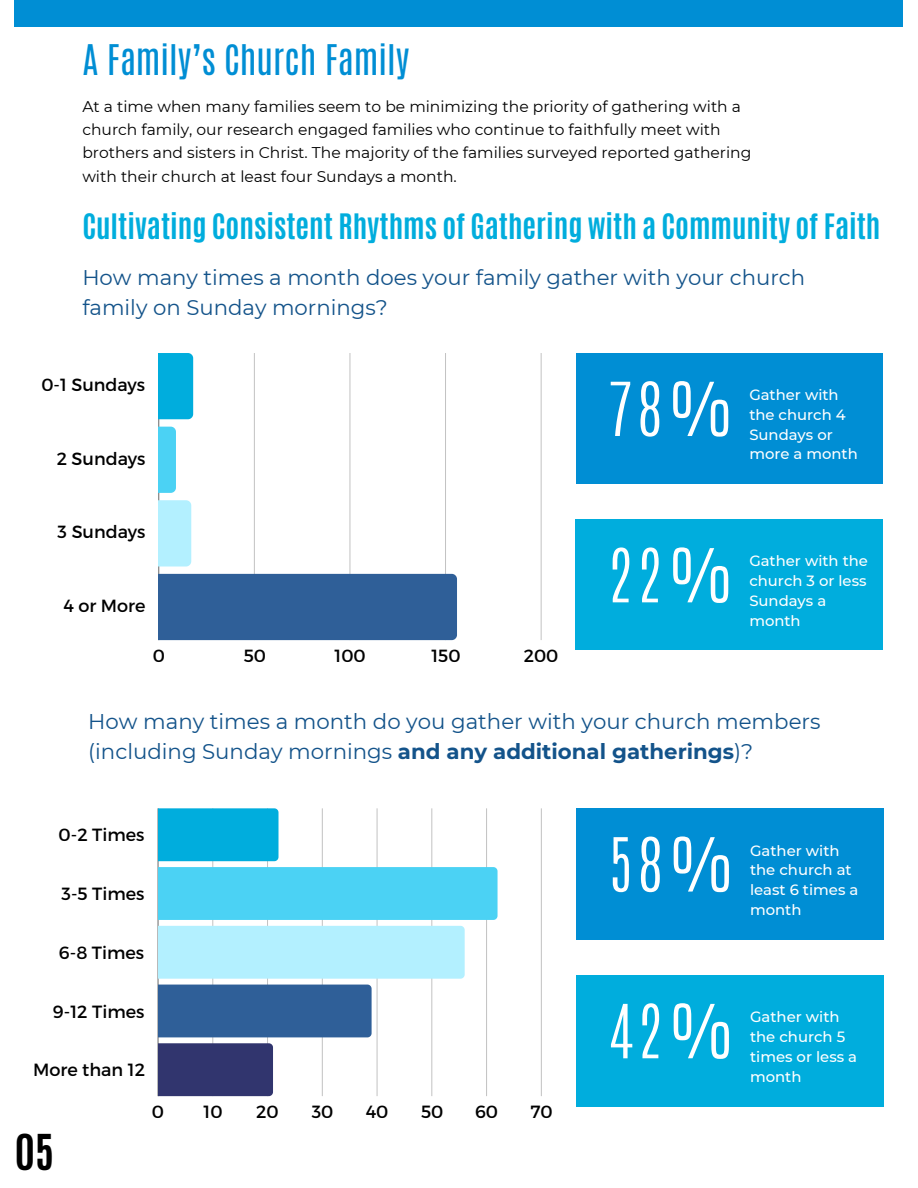
<style>
.page{position:relative;width:918px;height:1188px;background:#fff}
.page>*{position:absolute;margin:0;border:0;box-sizing:border-box;transform-origin:0 0}
.t1{font:300 63.3px "Antonio";color:#fff}
.t2{font:300 63.15px "Antonio";color:#fff}
.t3{font:700 41.25px "Antonio";color:#000}
.t4{font:35.25px "Antonio";color:#008ed4}
.t5{font:700 29.25px "Antonio";color:#00addd}
.t6{font:21.3px/29.2px "Montserrat";color:#13538a}
.t7{font:17.7px "Montserrat";color:#000}
.t8{font:17.55px "Montserrat";color:#000}
.t9{font:15.45px/23.2px "Montserrat";color:#000}
.t10{font:500 14.85px/19.8px "Montserrat";color:#fff}
.s1{font-weight:700}
</style>
<div class="page">
<div style="left:15px;top:0;width:888px;height:27px;background:#008ed4"></div>
<div style="left:576px;top:808px;width:307px;height:132px;background:#008ed4"></div>
<div style="left:576px;top:975px;width:307px;height:131px;background:#00addd"></div>
<hr style="left:213px;top:808px;width:1px;height:288px;background:#000">
<hr style="left:267px;top:808px;width:1px;height:288px;background:#000">
<hr style="left:322px;top:808px;width:1px;height:288px;background:#000">
<hr style="left:377px;top:808px;width:1px;height:288px;background:#000">
<hr style="left:432px;top:808px;width:1px;height:288px;background:#000">
<hr style="left:486px;top:808px;width:1px;height:288px;background:#000">
<hr style="left:541px;top:808px;width:1px;height:288px;background:#000">
<hr style="left:158px;top:808px;width:1px;height:288px;background:#000">
<div style="left:158px;top:808px;width:121px;height:53px;background:#00addd"></div>
<div style="left:158px;top:867px;width:340px;height:53px;background:#4bd2f4"></div>
<div style="left:158px;top:926px;width:307px;height:53px;background:#b3f0ff"></div>
<div style="left:158px;top:985px;width:214px;height:52px;background:#2f5f98"></div>
<div style="left:158px;top:1043px;width:115px;height:53px;background:#31356e"></div>
<div style="left:576px;top:353px;width:306px;height:131px;background:#008ed4"></div>
<div style="left:576px;top:519px;width:307px;height:131px;background:#00addd"></div>
<hr style="left:254px;top:353px;width:1px;height:287px;background:#000">
<hr style="left:350px;top:353px;width:1px;height:287px;background:#000">
<hr style="left:445px;top:353px;width:1px;height:287px;background:#000">
<hr style="left:541px;top:353px;width:1px;height:287px;background:#000">
<hr style="left:159px;top:353px;width:1px;height:287px;background:#000">
<div style="left:159px;top:353px;width:34px;height:66px;background:#00addd"></div>
<svg style="left:159px;top:427px;width:17px;height:66px"></svg>
<div style="left:159px;top:500px;width:32px;height:67px;background:#b3f0ff"></div>
<div style="left:159px;top:574px;width:298px;height:66px;background:#2f5f98"></div>
<h2 class="t4" style="left:82px;top:35px;width:328px">A Family’s Church Family</h2>
<p class="t9" style="left:82px;top:95px;width:671px">At a time when many families seem to be minimizing the priority of gathering with a church family, our research engaged families who continue to faithfully meet with brothers and sisters in Christ. The majority of the families surveyed reported gathering with their church at least four Sundays a month.</p>
<h1 class="t5" style="left:82px;top:205px;width:800px">Cultivating Consistent Rhythms of Gathering with a Community of Faith</h1>
<h1 class="t6" style="left:82px;top:263px;width:724px">How many times a month does your family gather with your church family on Sunday mornings?</h1>
<p class="t8" style="left:41px;top:373px;width:105px">0-1 Sundays</p>
<p class="t8" style="left:57px;top:447px;width:90px">2 Sundays</p>
<p class="t8" style="left:58px;top:521px;width:89px">3 Sundays</p>
<p class="t8" style="left:63px;top:594px;width:84px">4 or More</p>
<p class="t8" style="left:153px;top:644px;width:14px">0</p>
<p class="t8" style="left:244px;top:644px;width:24px">50</p>
<p class="t8" style="left:335px;top:644px;width:33px">100</p>
<p class="t8" style="left:431px;top:644px;width:31px">150</p>
<p class="t8" style="left:524px;top:644px;width:36px">200</p>
<p class="t2" style="left:609px;top:364px;width:126px">78%</p>
<h4 class="t10" style="left:749px;top:385px;width:110px">Gather with the church 4<br>Sundays or more a month</h4>
<h1 class="t2" style="left:609px;top:530px;width:126px">22%</h1>
<p class="t10" style="left:749px;top:551px;width:120px">Gather with the church 3 or less<br>Sundays a month</p>
<h4 class="t6" style="left:88px;top:707px;width:734px">How many times a month do you gather with your church members (including Sunday mornings <span class="s1">and any additional gatherings</span>)?</h4>
<p class="t7" style="left:59px;top:824px;width:87px">0-2 Times</p>
<p class="t7" style="left:62px;top:882px;width:85px">3-5 Times</p>
<p class="t7" style="left:59px;top:941px;width:87px">6-8 Times</p>
<p class="t7" style="left:53px;top:1000px;width:93px">9-12 Times</p>
<p class="t7" style="left:33px;top:1058px;width:114px">More than 12</p>
<p class="t3" style="left:15px;top:1123px;width:41px">05</p>
<p class="t7" style="left:152px;top:1100px;width:14px">0</p>
<p class="t7" style="left:204px;top:1100px;width:21px">10</p>
<p class="t7" style="left:256px;top:1100px;width:24px">20</p>
<p class="t7" style="left:312px;top:1100px;width:23px">30</p>
<p class="t7" style="left:366px;top:1100px;width:24px">40</p>
<p class="t7" style="left:421px;top:1100px;width:24px">50</p>
<p class="t7" style="left:475px;top:1100px;width:25px">60</p>
<p class="t7" style="left:530px;top:1100px;width:24px">70</p>
<h3 class="t1" style="left:609px;top:819px;width:127px">58%</h3>
<h6 class="t10" style="left:750px;top:840px;width:110px">Gather with the church at least 6 times a month</h6>
<h5 class="t1" style="left:609px;top:986px;width:127px">42%</h5>
<h1 class="t10" style="left:750px;top:1007px;width:109px">Gather with the church 5 times or less a month</h1>
</div>
